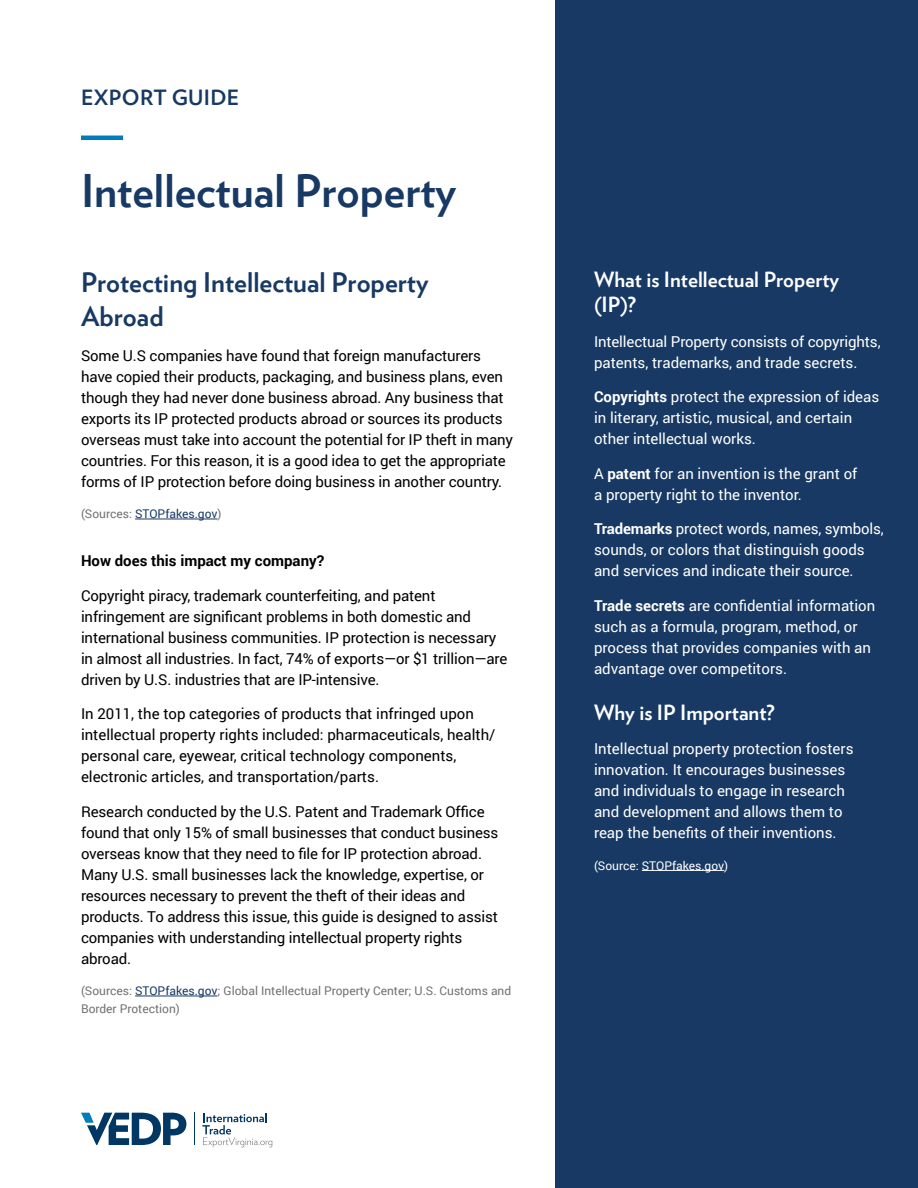
<style>
.page{position:relative;width:918px;height:1188px;background:#fff}
.page>*{position:absolute;margin:0;border:0;box-sizing:border-box;transform-origin:0 0}
.t1{font:700 45px "Verlag";color:#173963}
.t2{font:700 27px/34.5px "Verlag";color:#173963}
.t3{font:700 21px/25.5px "Verlag";color:#fff}
.t4{font:700 21px "Verlag";letter-spacing:.015em;color:#173963}
.t5{font:15px/21px "Roboto";letter-spacing:-.01em;color:#000}
.t6{font:15px/21px "Roboto";color:#fff}
.t7{font:700 15px "Roboto";color:#000}
.t8{font:12px/18px "Roboto";color:#707272}
.t9{font:12px "Roboto";color:#173963}
.t10{font:12px "Roboto";color:#fff}
.s1{color:#707272}
.s2{color:#173963}
.s3{font-weight:700}
</style>
<div class="page">
<svg style="left:81px;top:1113px;width:105px;height:32px"></svg>
<hr style="left:194px;top:1113px;width:1px;height:32px;background:#003863">
<svg style="left:202px;top:1113px;width:70px;height:34px"></svg>
<div style="left:555px;top:0;width:363px;height:1188px;background:#173963"></div>
<hr style="left:81px;top:136px;width:42px;height:4px;background:#007cba">
<hr style="left:135px;top:519px;width:83px;height:1px;background:#173963">
<hr style="left:135px;top:996px;width:83px;height:1px;background:#173963">
<hr style="left:642px;top:870px;width:82px;height:1px;background:#fff">
<h3 class="t4" style="left:81px;top:80px;width:160px">EXPORT GUIDE</h3>
<h1 class="t1" style="left:81px;top:155px;width:377px">Intellectual Property</h1>
<h2 class="t2" style="left:81px;top:263px;width:349px">Protecting Intellectual Property<br>Abroad</h2>
<p class="t5" style="left:81px;top:344px;width:434px">Some U.S companies have found that foreign manufacturers have copied their products, packaging, and business plans, even though they had never done business abroad. Any business that exports its IP protected products abroad or sources its products overseas must take into account the potential for IP theft in many countries. For this reason, it is a good idea to get the appropriate forms of IP protection before doing business in another country.</p>
<p class="t9" style="left:81px;top:505px;width:142px"><span class="s1">(Sources:</span> STOPfakes.gov<span class="s1">)</span></p>
<p class="t7" style="left:81px;top:550px;width:245px">How does this impact my company?</p>
<p class="t5" style="left:81px;top:584px;width:428px">Copyright piracy, trademark counterfeiting, and patent infringement are significant problems in both domestic and international business communities. IP protection is necessary in almost all industries. In fact, 74% of exports—or $1 trillion—are driven by U.S. industries that are IP-intensive.</p>
<p class="t5" style="left:81px;top:703px;width:416px">In 2011, the top categories of products that infringed upon intellectual property rights included: pharmaceuticals, health/ personal care, eyewear, critical technology components, electronic articles, and transportation/parts.</p>
<p class="t5" style="left:81px;top:800px;width:419px">Research conducted by the U.S. Patent and Trademark Office found that only 15% of small businesses that conduct business overseas know that they need to file for IP protection abroad.<br>Many U.S. small businesses lack the knowledge, expertise, or resources necessary to prevent the theft of their ideas and products. To address this issue, this guide is designed to assist companies with understanding intellectual property rights abroad.</p>
<p class="t8" style="left:81px;top:981px;width:432px">(Sources: <span class="s2">STOPfakes.gov</span>; Global Intellectual Property Center; U.S. Customs and<br>Border Protection)</p>
<h3 class="t3" style="left:594px;top:265px;width:247px">What is Intellectual Property (IP)?</h3>
<p class="t6" style="left:594px;top:330px;width:288px">Intellectual Property consists of copyrights, patents, trademarks, and trade secrets.</p>
<p class="t6" style="left:594px;top:386px;width:287px"><span class="s3">Copyrights</span> protect the expression of ideas in literary, artistic, musical, and certain other intellectual works.</p>
<p class="t6" style="left:594px;top:462px;width:265px">A <span class="s3">patent</span> for an invention is the grant of a property right to the inventor.</p>
<p class="t6" style="left:594px;top:518px;width:291px"><span class="s3">Trademarks</span> protect words, names, symbols, sounds, or colors that distinguish goods and services and indicate their source.</p>
<p class="t6" style="left:594px;top:594px;width:283px"><span class="s3">Trade secrets</span> are confidential information such as a formula, program, method, or process that provides companies with an advantage over competitors.</p>
<h3 class="t3" style="left:594px;top:698px;width:182px">Why is IP Important?</h3>
<p class="t6" style="left:594px;top:738px;width:261px">Intellectual property protection fosters innovation. It encourages businesses and individuals to engage in research and development and allows them to reap the benefits of their inventions.</p>
<p class="t10" style="left:594px;top:857px;width:136px">(Source: STOPfakes.gov)</p>
</div>
